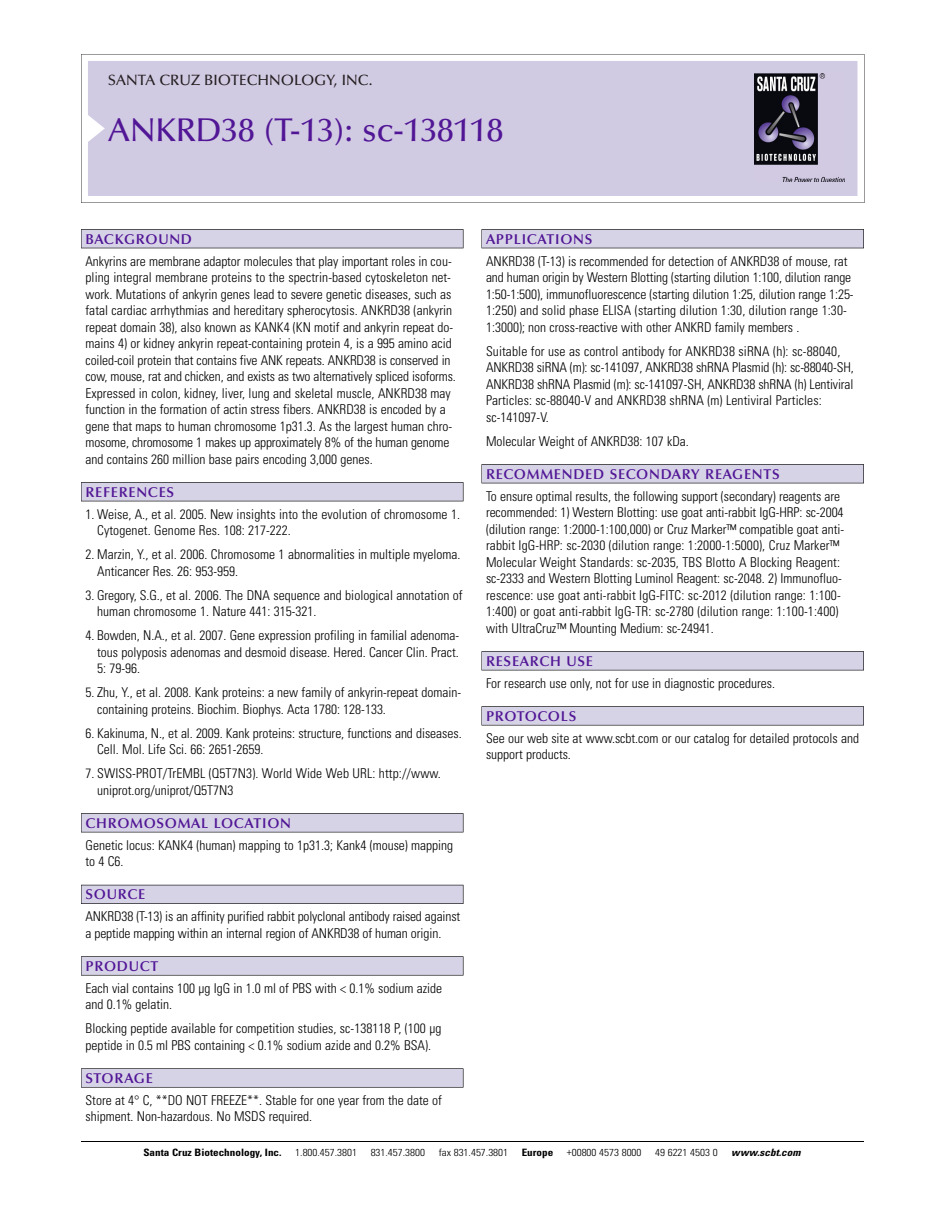
<style>
.page{position:relative;width:945px;height:1215px;background:#fff}
.page>*{position:absolute;margin:0;border:0;box-sizing:border-box;transform-origin:0 0}
.t1{font:500 33px "Optima";color:#511695}
.t2{font:500 15px "Optima";color:#231f20}
.t3{font:600 14.25px "Optima";letter-spacing:.05em;color:#511695}
.t4{font:300 condensed 13.5px/16.5px "Univers";color:#000}
.t5{font:300 condensed 10.2px "Univers";color:#000;scale:1.1 1}
.t6{font:700 condensed 10.2px "Univers";color:#000;scale:1.1 1}
.t7{font:italic 700 condensed 10.2px "Univers";letter-spacing:.005em;color:#000;scale:1.1 1}
</style>
<div class="page">
<svg style="left:81px;top:54px;width:783px;height:149px"></svg>
<div style="left:88px;top:61px;width:769px;height:135px;background:#d1cae3"></div>
<img style="left:755px;top:74px;width:90px;height:108px">
<div style="left:81px;top:229px;width:382px;height:19px;background:#525156"></div>
<div style="left:81px;top:230px;width:382px;height:18px;background:#d7d3e7"></div>
<div style="left:81px;top:482px;width:382px;height:19px;background:#525155"></div>
<div style="left:81px;top:483px;width:382px;height:18px;background:#d7d3e7"></div>
<div style="left:81px;top:813px;width:382px;height:19px;background:#545357"></div>
<div style="left:81px;top:814px;width:382px;height:18px;background:#d7d3e7"></div>
<div style="left:81px;top:885px;width:382px;height:19px;background:#54535a"></div>
<div style="left:81px;top:885px;width:382px;height:18px;background:#d7d3e7"></div>
<svg style="left:81px;top:956px;width:382px;height:20px"></svg>
<div style="left:81px;top:957px;width:382px;height:18px;background:#d7d3e7"></div>
<div style="left:81px;top:1068px;width:382px;height:20px;background:#666667"></div>
<div style="left:81px;top:1069px;width:382px;height:18px;background:#d7d3e7"></div>
<div style="left:482px;top:229px;width:382px;height:19px;background:#525156"></div>
<div style="left:482px;top:230px;width:381px;height:18px;background:#d7d3e7"></div>
<div style="left:482px;top:464px;width:382px;height:19px;background:#525155"></div>
<div style="left:482px;top:465px;width:381px;height:18px;background:#d7d3e7"></div>
<div style="left:482px;top:651px;width:382px;height:19px;background:#545357"></div>
<div style="left:482px;top:652px;width:381px;height:18px;background:#d7d3e7"></div>
<div style="left:482px;top:706px;width:382px;height:19px;background:#575759"></div>
<div style="left:482px;top:707px;width:381px;height:18px;background:#d7d3e7"></div>
<hr style="left:81px;top:1141px;width:783px;height:1px;background:#000">
<p class="t2" style="left:108px;top:74px;width:266px">SANTA CRUZ BIOTECHNOLOGY, INC.</p>
<h1 class="t1" style="left:108px;top:117px;width:397px">ANKRD38 (T-13): sc-138118</h1>
<p class="t3" style="left:86px;top:233px;width:108px">BACKGROUND</p>
<p class="t4" style="left:86px;top:254px;width:372px">Ankyrins are membrane adaptor molecules that play important roles in cou&shy;pling integral membrane proteins to the spectrin-based cytoskeleton net&shy;work. Mutations of ankyrin genes lead to severe genetic diseases, such as fatal cardiac arrhythmias and hereditary spherocytosis. ANKRD38 (ankyrin repeat domain 38), also known as KANK4 (KN motif and ankyrin repeat do&shy;mains 4) or kidney ankyrin repeat-containing protein 4, is a 995 amino acid coiled-coil protein that contains five ANK repeats. ANKRD38 is conserved in cow, mouse, rat and chicken, and exists as two alternatively spliced isoforms.<br>Expressed in colon, kidney, liver, lung and skeletal muscle, ANKRD38 may function in the formation of actin stress fibers. ANKRD38 is encoded by a gene that maps to human chromosome 1p31.3. As the largest human chro&shy;mosome, chromosome 1 makes up approximately 8% of the human genome and contains 260 million base pairs encoding 3,000 genes.</p>
<p class="t3" style="left:86px;top:486px;width:90px">REFERENCES</p>
<p class="t4" style="left:97px;top:507px;width:364px;text-indent:-12px">1. Weise, A., et al. 2005. New insights into the evolution of chromosome 1.<br>Cytogenet. Genome Res. 108: 217-222.</p>
<p class="t4" style="left:97px;top:547px;width:365px;text-indent:-12px">2. Marzin, Y., et al. 2006. Chromosome 1 abnormalities in multiple myeloma.<br>Anticancer Res. 26: 953-959.</p>
<p class="t4" style="left:97px;top:588px;width:367px;text-indent:-12px">3. Gregory, S.G., et al. 2006. The DNA sequence and biological annotation of human chromosome 1. Nature 441: 315-321.</p>
<p class="t4" style="left:97px;top:628px;width:363px;text-align:justify;text-indent:-12px">4. Bowden, N.A., et al. 2007. Gene expression profiling in familial adenoma&shy;tous polyposis adenomas and desmoid disease. Hered. Cancer Clin. Pract.<br>5: 79-96.</p>
<p class="t4" style="left:97px;top:685px;width:366px;text-indent:-12px">5. Zhu, Y., et al. 2008. Kank proteins: a new family of ankyrin-repeat domain&shy;containing proteins. Biochim. Biophys. Acta 1780: 128-133.</p>
<p class="t4" style="left:97px;top:726px;width:366px;text-indent:-12px">6. Kakinuma, N., et al. 2009. Kank proteins: structure, functions and diseases.<br>Cell. Mol. Life Sci. 66: 2651-2659.</p>
<p class="t4" style="left:97px;top:766px;width:345px;text-indent:-12px">7. SWISS-PROT/TrEMBL (Q5T7N3). World Wide Web URL: http://www. uniprot.org/uniprot/Q5T7N3</p>
<p class="t3" style="left:86px;top:817px;width:207px">CHROMOSOMAL LOCATION</p>
<p class="t4" style="left:86px;top:838px;width:369px">Genetic locus: KANK4 (human) mapping to 1p31.3; Kank4 (mouse) mapping to 4 C6.</p>
<p class="t3" style="left:86px;top:889px;width:61px">SOURCE</p>
<p class="t4" style="left:86px;top:909px;width:376px">ANKRD38 (T-13) is an affinity purified rabbit polyclonal antibody raised against a peptide mapping within an internal region of ANKRD38 of human origin.</p>
<p class="t3" style="left:86px;top:960px;width:74px">PRODUCT</p>
<p class="t4" style="left:86px;top:981px;width:358px">Each vial contains 100 µg IgG in 1.0 ml of PBS with &lt; 0.1% sodium azide and 0.1% gelatin.</p>
<p class="t4" style="left:86px;top:1021px;width:357px">Blocking peptide available for competition studies, sc-138118 P, (100 µg peptide in 0.5 ml PBS containing &lt; 0.1% sodium azide and 0.2% BSA).</p>
<p class="t3" style="left:86px;top:1072px;width:69px">STORAGE</p>
<p class="t4" style="left:86px;top:1093px;width:358px">Store at 4° C, **DO NOT FREEZE**. Stable for one year from the date of shipment. Non-hazardous. No MSDS required.</p>
<p class="t3" style="left:486px;top:233px;width:108px">APPLICATIONS</p>
<p class="t4" style="left:486px;top:254px;width:369px">ANKRD38 (T-13) is recommended for detection of ANKRD38 of mouse, rat and human origin by Western Blotting (starting dilution 1:100, dilution range 1:50-1:500), immunofluorescence (starting dilution 1:25, dilution range 1:25- 1:250) and solid phase ELISA (starting dilution 1:30, dilution range 1:30- 1:3000); non cross-reactive with other ANKRD family members .</p>
<p class="t4" style="left:486px;top:344px;width:369px">Suitable for use as control antibody for ANKRD38 siRNA (h): sc-88040, ANKRD38 siRNA (m): sc-141097, ANKRD38 shRNA Plasmid (h): sc-88040-SH, ANKRD38 shRNA Plasmid (m): sc-141097-SH, ANKRD38 shRNA (h) Lentiviral Particles: sc-88040-V and ANKRD38 shRNA (m) Lentiviral Particles: sc-141097-V.</p>
<p class="t4" style="left:486px;top:434px;width:204px">Molecular Weight of ANKRD38: 107 kDa.</p>
<p class="t3" style="left:486px;top:468px;width:295px">RECOMMENDED SECONDARY REAGENTS</p>
<p class="t4" style="left:486px;top:489px;width:360px">To ensure optimal results, the following support (secondary) reagents are recommended: 1) Western Blotting: use goat anti-rabbit IgG-HRP: sc-2004 (dilution range: 1:2000-1:100,000) or Cruz Marker™ compatible goat anti&shy;rabbit IgG-HRP: sc-2030 (dilution range: 1:2000-1:5000), Cruz Marker™ Molecular Weight Standards: sc-2035, TBS Blotto A Blocking Reagent: sc-2333 and Western Blotting Luminol Reagent: sc-2048. 2) Immunofluo&shy;rescence: use goat anti-rabbit IgG-FITC: sc-2012 (dilution range: 1:100- 1:400) or goat anti-rabbit IgG-TR: sc-2780 (dilution range: 1:100-1:400) with UltraCruz™ Mounting Medium: sc-24941.</p>
<p class="t3" style="left:486px;top:655px;width:109px">RESEARCH USE</p>
<p class="t4" style="left:486px;top:676px;width:290px">For research use only, not for use in diagnostic procedures.</p>
<p class="t3" style="left:486px;top:710px;width:92px">PROTOCOLS</p>
<p class="t4" style="left:486px;top:731px;width:375px">See our web site at www.scbt.com or our catalog for detailed protocols and support products.</p>
<p class="t6" style="left:143px;top:1148px;width:127px">Santa Cruz Biotechnology, Inc.</p>
<p class="t5" style="left:295px;top:1148px;width:58px">1.800.457.3801</p>
<p class="t5" style="left:371px;top:1148px;width:51px">831.457.3800</p>
<p class="t5" style="left:439px;top:1148px;width:65px">fax 831.457.3801</p>
<p class="t6" style="left:522px;top:1148px;width:30px">Europe</p>
<p class="t5" style="left:567px;top:1148px;width:69px">+00800 4573 8000</p>
<p class="t5" style="left:655px;top:1148px;width:58px">49 6221 4503 0</p>
<p class="t7" style="left:731px;top:1148px;width:64px">www.scbt.com</p>
</div>
